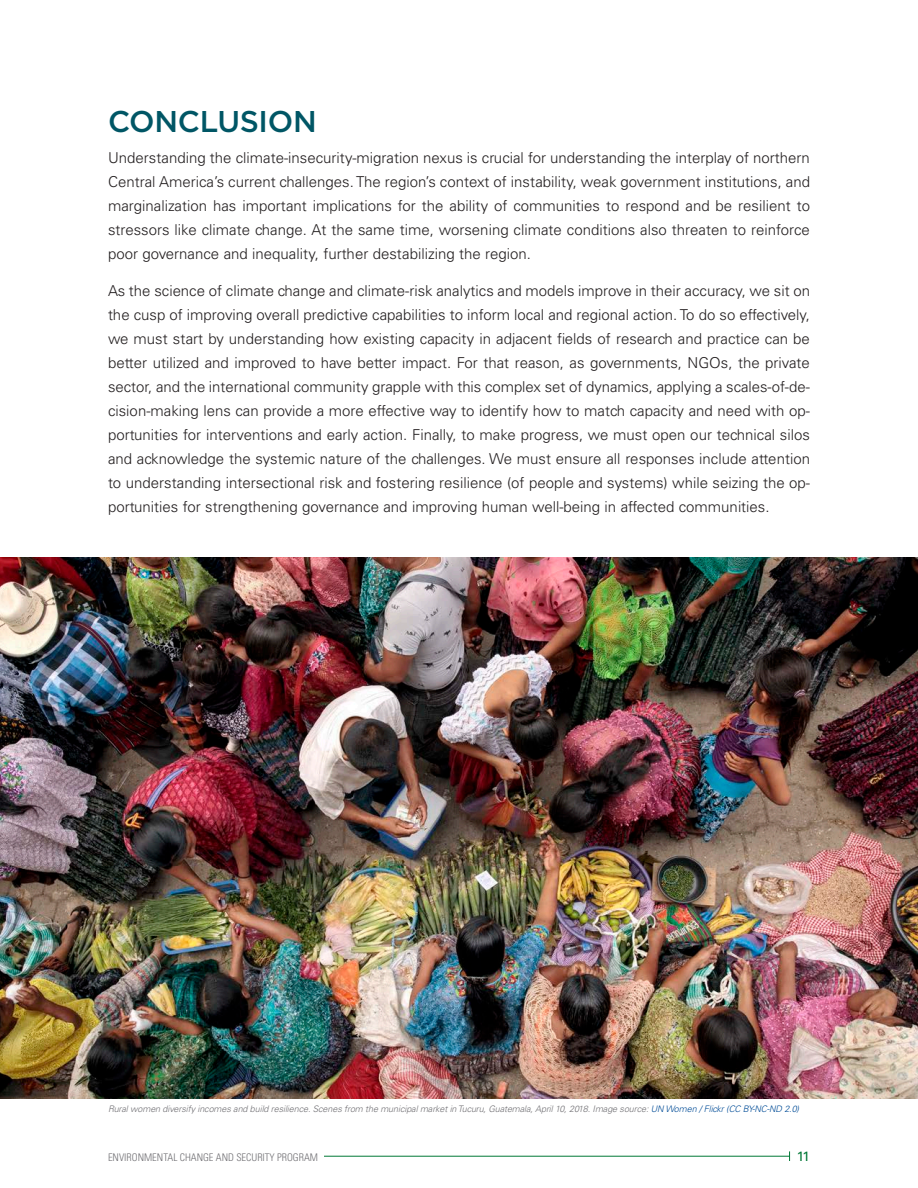
<style>
.page{position:relative;width:918px;height:1188px;background:#fff}
.page>*{position:absolute;margin:0;border:0;box-sizing:border-box;transform-origin:0 0}
.Section_head_1{font:500 30px "Gotham";letter-spacing:-.01em;color:#005665}
.BODY_JUSTIFIED{font:300 15px/24px "Univers LT Std";color:#231f20;text-align:justify}
.t1{font:13.5px "Univers LT Std";color:#007836}
.t2{font:300 condensed 10.5px "Univers LT Std";color:#717074}
.Photo_Caption{font:italic 300 9px "Univers LT Std";letter-spacing:-.01em;color:#717074}
.s1{color:#004c97}
</style>
<div class="page">
<hr style="left:324px;top:1156px;width:466px;height:1px;background:#007836">
<img style="left:0;top:557px;width:918px;height:541px">
<p class="Section_head_1" style="left:108px;top:102px;width:210px">CONCLUSION</p>
<p class="BODY_JUSTIFIED" style="left:108px;top:145px;width:704px">Understanding the climate-insecurity-migration nexus is crucial for understanding the interplay of northern Central America’s current challenges. The region’s context of instability, weak government institutions, and marginalization has important implications for the ability of communities to respond and be resilient to stressors like climate change. At the same time, worsening climate conditions also threaten to reinforce poor governance and inequality, further destabilizing the region.</p>
<p class="BODY_JUSTIFIED" style="left:108px;top:279px;width:704px">As the science of climate change and climate-risk analytics and models improve in their accuracy, we sit on the cusp of improving overall predictive capabilities to inform local and regional action. To do so effectively, we must start by understanding how existing capacity in adjacent fields of research and practice can be better utilized and improved to have better impact. For that reason, as governments, NGOs, the private sector, and the international community grapple with this complex set of dynamics, applying a scales-of-de&shy;cision-making lens can provide a more effective way to identify how to match capacity and need with op&shy;portunities for interventions and early action. Finally, to make progress, we must open our technical silos and acknowledge the systemic nature of the challenges. We must ensure all responses include attention to understanding intersectional risk and fostering resilience (of people and systems) while seizing the op&shy;portunities for strengthening governance and improving human well-being in affected communities.</p>
<p class="Photo_Caption" style="left:108px;top:1103px;width:693px">Rural women diversify incomes and build resilience. Scenes from the municipal market in Tucuru, Guatemala, April 10, 2018. Image source: <span class="s1">UN Women / Flickr (CC BY-NC-ND 2.0)</span></p>
<p class="t2" style="left:108px;top:1151px;width:212px">ENVIRONMENTAL CHANGE AND SECURITY PROGRAM</p>
<p class="t1" style="left:797px;top:1148px;width:15px">11</p>
</div>
